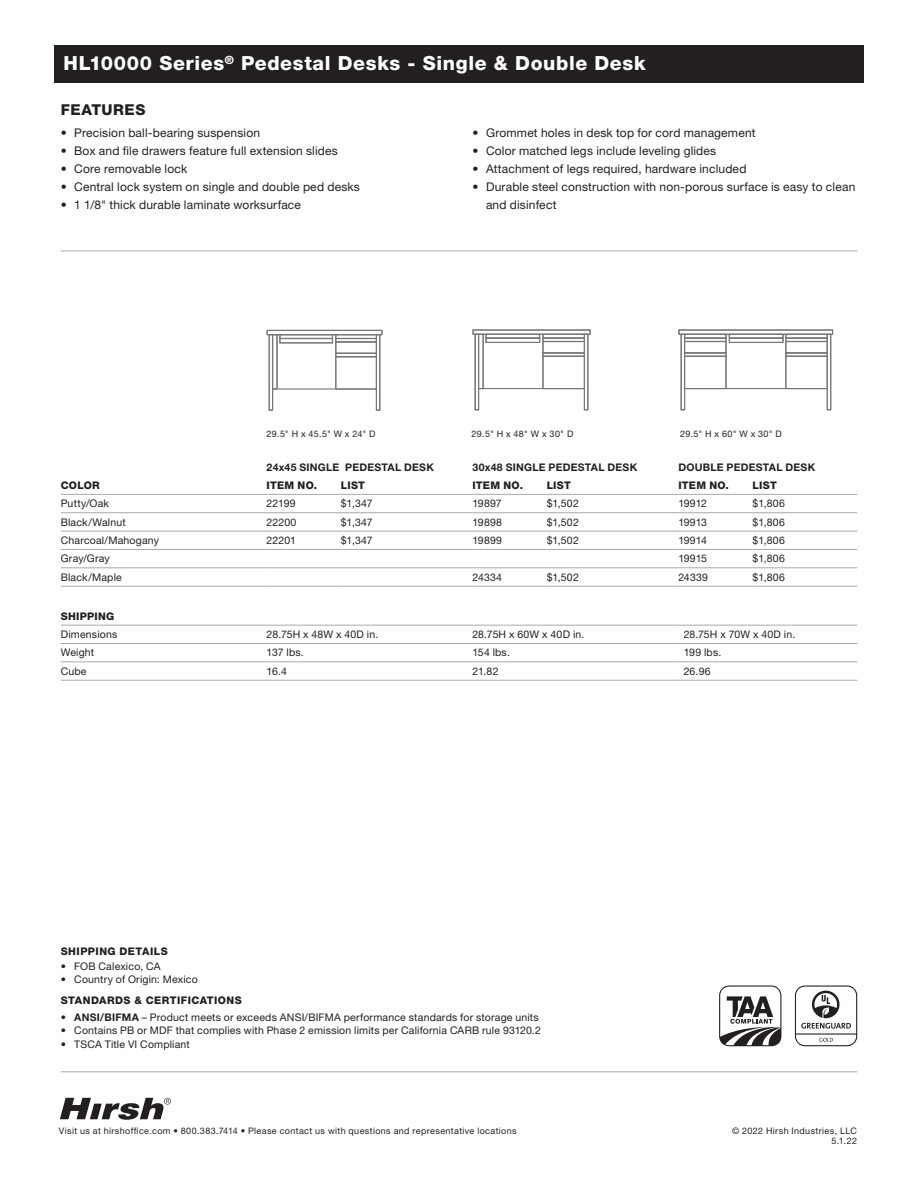
<style>
.page{position:relative;width:918px;height:1188px;background:#fff}
.page>*{position:absolute;margin:0;border:0;box-sizing:border-box;transform-origin:0 0}
.t1{font:800 19.5px "Helvetica Neue LT Std";letter-spacing:.03em;color:#fff}
.t2{font:800 15px "Helvetica Neue LT Std";letter-spacing:.035em;color:#231f20}
.t3{font:12px/18px "Helvetica Neue LT Std";letter-spacing:.015em;color:#231f20}
.t4{font:10.5px "Helvetica Neue LT Std";letter-spacing:.015em;color:#231f20}
.t5{font:800 10.5px "Helvetica Neue LT Std";letter-spacing:.03em;color:#231f20}
.t6{font:700 10.5px "Helvetica Neue LT Std";letter-spacing:.025em;color:#231f20}
.t7{font:9px/9.6px "Helvetica Neue LT Std";letter-spacing:.045em;color:#231f20;text-align:right}
.s1{font-weight:700}
</style>
<div class="page">
<svg style="left:60px;top:1098px;width:111px;height:22px"></svg>
<div style="left:54px;top:45px;width:810px;height:38px;background:#231f20"></div>
<hr style="left:61px;top:251px;width:796px;height:1px;background:#a8a9ad">
<hr style="left:61px;top:1071px;width:796px;height:1px;background:#a8a9ad">
<svg style="left:795px;top:986px;width:62px;height:60px"></svg>
<svg style="left:719px;top:985px;width:62px;height:61px"></svg>
<hr style="left:61px;top:494px;width:206px;height:1px;background:#a8a9ad">
<hr style="left:267px;top:494px;width:74px;height:1px;background:#a8a9ad">
<hr style="left:341px;top:494px;width:131px;height:1px;background:#a8a9ad">
<hr style="left:472px;top:494px;width:75px;height:1px;background:#a8a9ad">
<hr style="left:547px;top:494px;width:131px;height:1px;background:#a8a9ad">
<hr style="left:678px;top:494px;width:75px;height:1px;background:#a8a9ad">
<hr style="left:753px;top:494px;width:104px;height:1px;background:#a8a9ad">
<hr style="left:61px;top:512px;width:206px;height:1px;background:#a8a9ad">
<hr style="left:267px;top:512px;width:74px;height:1px;background:#a8a9ad">
<hr style="left:341px;top:512px;width:131px;height:1px;background:#a8a9ad">
<hr style="left:472px;top:512px;width:75px;height:1px;background:#a8a9ad">
<hr style="left:547px;top:512px;width:131px;height:1px;background:#a8a9ad">
<hr style="left:678px;top:512px;width:75px;height:1px;background:#a8a9ad">
<hr style="left:753px;top:512px;width:104px;height:1px;background:#a8a9ad">
<hr style="left:61px;top:531px;width:206px;height:1px;background:#a8a9ad">
<hr style="left:61px;top:549px;width:206px;height:1px;background:#a8a9ad">
<hr style="left:61px;top:567px;width:206px;height:1px;background:#a8a9ad">
<hr style="left:61px;top:586px;width:206px;height:1px;background:#a8a9ad">
<hr style="left:267px;top:531px;width:74px;height:1px;background:#a8a9ad">
<hr style="left:267px;top:549px;width:74px;height:1px;background:#a8a9ad">
<hr style="left:267px;top:567px;width:74px;height:1px;background:#a8a9ad">
<hr style="left:267px;top:586px;width:74px;height:1px;background:#a8a9ad">
<hr style="left:341px;top:531px;width:131px;height:1px;background:#a8a9ad">
<hr style="left:341px;top:549px;width:131px;height:1px;background:#a8a9ad">
<hr style="left:341px;top:567px;width:131px;height:1px;background:#a8a9ad">
<hr style="left:341px;top:586px;width:131px;height:1px;background:#a8a9ad">
<hr style="left:472px;top:531px;width:75px;height:1px;background:#a8a9ad">
<hr style="left:547px;top:531px;width:131px;height:1px;background:#a8a9ad">
<hr style="left:678px;top:531px;width:75px;height:1px;background:#a8a9ad">
<hr style="left:472px;top:549px;width:75px;height:1px;background:#a8a9ad">
<hr style="left:547px;top:549px;width:131px;height:1px;background:#a8a9ad">
<hr style="left:678px;top:549px;width:75px;height:1px;background:#a8a9ad">
<hr style="left:472px;top:567px;width:75px;height:1px;background:#a8a9ad">
<hr style="left:547px;top:567px;width:131px;height:1px;background:#a8a9ad">
<hr style="left:678px;top:567px;width:75px;height:1px;background:#a8a9ad">
<hr style="left:472px;top:586px;width:75px;height:1px;background:#a8a9ad">
<hr style="left:547px;top:586px;width:131px;height:1px;background:#a8a9ad">
<hr style="left:678px;top:586px;width:75px;height:1px;background:#a8a9ad">
<hr style="left:753px;top:531px;width:104px;height:1px;background:#a8a9ad">
<hr style="left:753px;top:549px;width:104px;height:1px;background:#a8a9ad">
<hr style="left:753px;top:567px;width:104px;height:1px;background:#a8a9ad">
<hr style="left:753px;top:586px;width:104px;height:1px;background:#a8a9ad">
<hr style="left:61px;top:625px;width:206px;height:1px;background:#a8a9ad">
<hr style="left:267px;top:625px;width:205px;height:1px;background:#a8a9ad">
<hr style="left:472px;top:625px;width:206px;height:1px;background:#a8a9ad">
<hr style="left:678px;top:625px;width:179px;height:1px;background:#a8a9ad">
<hr style="left:61px;top:643px;width:206px;height:1px;background:#a8a9ad">
<hr style="left:61px;top:662px;width:206px;height:1px;background:#a8a9ad">
<hr style="left:61px;top:680px;width:206px;height:1px;background:#a8a9ad">
<hr style="left:267px;top:643px;width:205px;height:1px;background:#a8a9ad">
<hr style="left:267px;top:662px;width:205px;height:1px;background:#a8a9ad">
<hr style="left:267px;top:680px;width:205px;height:1px;background:#a8a9ad">
<hr style="left:472px;top:643px;width:206px;height:1px;background:#a8a9ad">
<hr style="left:472px;top:662px;width:206px;height:1px;background:#a8a9ad">
<hr style="left:472px;top:680px;width:206px;height:1px;background:#a8a9ad">
<hr style="left:678px;top:643px;width:179px;height:1px;background:#a8a9ad">
<hr style="left:678px;top:662px;width:179px;height:1px;background:#a8a9ad">
<hr style="left:678px;top:680px;width:179px;height:1px;background:#a8a9ad">
<svg style="left:678px;top:329px;width:156px;height:82px"></svg>
<svg style="left:266px;top:329px;width:117px;height:82px"></svg>
<hr style="left:277px;top:388px;width:59px;height:2px;background:#76787b">
<svg style="left:472px;top:329px;width:119px;height:82px"></svg>
<p class="t1" style="left:64px;top:52px;width:584px">HL10000 Series<sup>®</sup> Pedestal Desks - Single &amp; Double Desk</p>
<p class="t2" style="left:61px;top:101px;width:86px">FEATURES</p>
<p class="t3" style="left:61px;top:124px;width:201px">• Precision ball-bearing suspension</p>
<p class="t3" style="left:61px;top:142px;width:279px">• Box and file drawers feature full extension slides</p>
<p class="t3" style="left:61px;top:160px;width:128px">• Core removable lock</p>
<p class="t3" style="left:61px;top:178px;width:301px">• Central lock system on single and double ped desks</p>
<p class="t3" style="left:61px;top:196px;width:242px">• 1 1/8" thick durable laminate worksurface</p>
<p class="t3" style="left:472px;top:124px;width:285px">• Grommet holes in desk top for cord management</p>
<p class="t3" style="left:472px;top:142px;width:245px">• Color matched legs include leveling glides</p>
<p class="t3" style="left:472px;top:160px;width:275px">• Attachment of legs required, hardware included</p>
<p class="t3" style="left:486px;top:178px;width:371px;text-indent:-14px">• Durable steel construction with non-porous surface is easy to clean and disinfect</p>
<p class="t7" style="left:267px;top:429px;width:110px">29.5" H x 45.5" W x 24" D</p>
<p class="t7" style="left:472px;top:429px;width:103px">29.5" H x 48" W x 30" D</p>
<p class="t7" style="left:680px;top:429px;width:103px">29.5" H x 60" W x 30" D</p>
<p class="t6" style="left:267px;top:460px;width:169px">24x45 SINGLE PEDESTAL DESK</p>
<p class="t6" style="left:472px;top:460px;width:166px">30x48 SINGLE PEDESTAL DESK</p>
<p class="t6" style="left:678px;top:460px;width:138px">DOUBLE PEDESTAL DESK</p>
<p class="t5" style="left:61px;top:479px;width:41px">COLOR</p>
<p class="t5" style="left:267px;top:479px;width:52px">ITEM NO.</p>
<p class="t5" style="left:341px;top:479px;width:26px">LIST</p>
<p class="t5" style="left:472px;top:479px;width:52px">ITEM NO.</p>
<p class="t5" style="left:547px;top:479px;width:26px">LIST</p>
<p class="t5" style="left:678px;top:479px;width:52px">ITEM NO.</p>
<p class="t5" style="left:753px;top:479px;width:26px">LIST</p>
<p class="t4" style="left:61px;top:497px;width:50px">Putty/Oak</p>
<p class="t4" style="left:267px;top:497px;width:31px">22199</p>
<p class="t4" style="left:341px;top:497px;width:33px">$1,347</p>
<p class="t4" style="left:472px;top:497px;width:31px">19897</p>
<p class="t4" style="left:547px;top:497px;width:34px">$1,502</p>
<p class="t4" style="left:678px;top:497px;width:30px">19912</p>
<p class="t4" style="left:753px;top:497px;width:34px">$1,806</p>
<p class="t4" style="left:61px;top:516px;width:67px">Black/Walnut</p>
<p class="t4" style="left:267px;top:516px;width:31px">22200</p>
<p class="t4" style="left:341px;top:516px;width:33px">$1,347</p>
<p class="t4" style="left:472px;top:516px;width:31px">19898</p>
<p class="t4" style="left:547px;top:516px;width:34px">$1,502</p>
<p class="t4" style="left:678px;top:516px;width:30px">19913</p>
<p class="t4" style="left:753px;top:516px;width:34px">$1,806</p>
<p class="t4" style="left:61px;top:534px;width:100px">Charcoal/Mahogany</p>
<p class="t4" style="left:267px;top:534px;width:31px">22201</p>
<p class="t4" style="left:341px;top:534px;width:33px">$1,347</p>
<p class="t4" style="left:472px;top:534px;width:31px">19899</p>
<p class="t4" style="left:547px;top:534px;width:34px">$1,502</p>
<p class="t4" style="left:678px;top:534px;width:30px">19914</p>
<p class="t4" style="left:753px;top:534px;width:34px">$1,806</p>
<p class="t4" style="left:61px;top:552px;width:51px">Gray/Gray</p>
<p class="t4" style="left:678px;top:552px;width:30px">19915</p>
<p class="t4" style="left:753px;top:552px;width:34px">$1,806</p>
<p class="t4" style="left:61px;top:571px;width:63px">Black/Maple</p>
<p class="t4" style="left:472px;top:571px;width:31px">24334</p>
<p class="t4" style="left:547px;top:571px;width:34px">$1,502</p>
<p class="t4" style="left:678px;top:571px;width:31px">24339</p>
<p class="t4" style="left:753px;top:571px;width:34px">$1,806</p>
<p class="t5" style="left:61px;top:610px;width:55px">SHIPPING</p>
<p class="t4" style="left:61px;top:628px;width:58px">Dimensions</p>
<p class="t4" style="left:267px;top:628px;width:113px">28.75H x 48W x 40D in.</p>
<p class="t4" style="left:472px;top:628px;width:113px">28.75H x 60W x 40D in.</p>
<p class="t4" style="left:684px;top:628px;width:113px">28.75H x 70W x 40D in.</p>
<p class="t4" style="left:61px;top:646px;width:35px">Weight</p>
<p class="t4" style="left:267px;top:646px;width:39px">137 lbs.</p>
<p class="t4" style="left:472px;top:646px;width:39px">154 lbs.</p>
<p class="t4" style="left:684px;top:646px;width:39px">199 lbs.</p>
<p class="t4" style="left:61px;top:665px;width:27px">Cube</p>
<p class="t4" style="left:267px;top:665px;width:22px">16.4</p>
<p class="t4" style="left:472px;top:665px;width:28px">21.82</p>
<p class="t4" style="left:684px;top:665px;width:28px">26.96</p>
<p class="t5" style="left:61px;top:945px;width:109px">SHIPPING DETAILS</p>
<p class="t4" style="left:61px;top:960px;width:101px">• FOB Calexico, CA</p>
<p class="t4" style="left:61px;top:973px;width:139px">• Country of Origin: Mexico</p>
<p class="t5" style="left:61px;top:994px;width:183px">STANDARDS &amp; CERTIFICATIONS</p>
<p class="t4" style="left:61px;top:1011px;width:479px"><span class="s1">• ANSI/BIFMA</span> – Product meets or exceeds ANSI/BIFMA performance standards for storage units</p>
<p class="t4" style="left:61px;top:1024px;width:482px">• Contains PB or MDF that complies with Phase 2 emission limits per California CARB rule 93120.2</p>
<p class="t4" style="left:61px;top:1038px;width:131px">• TSCA Title VI Compliant</p>
<p class="t7" style="left:59px;top:1126px;width:459px">Visit us at hirshoffice.com • 800.383.7414 • Please contact us with questions and representative locations</p>
<p class="t7" style="left:732px;top:1126px;width:127px">© 2022 Hirsh Industries, LLC<br>5.1.22</p>
</div>
